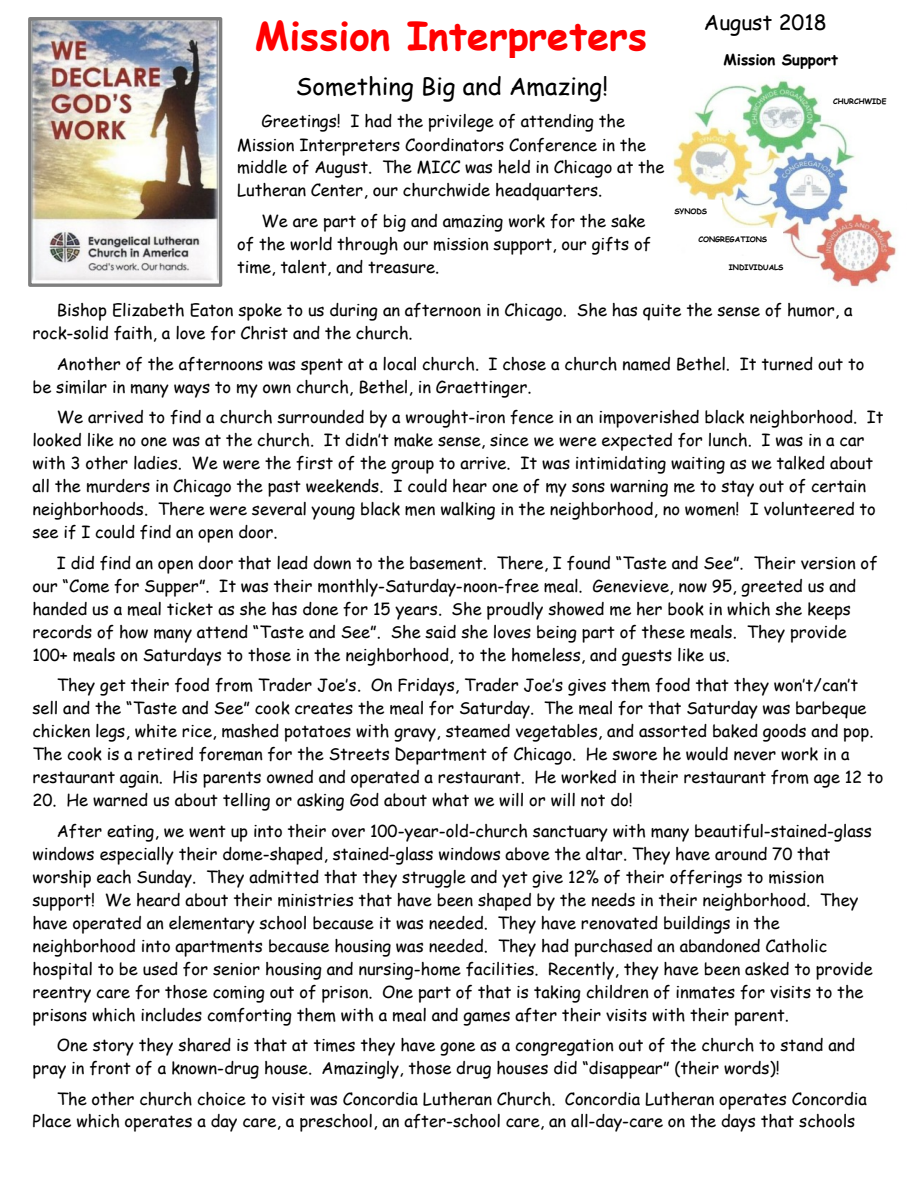
<style>
.page{position:relative;width:918px;height:1188px;background:#fff}
.page>*{position:absolute;margin:0;border:0;box-sizing:border-box;transform-origin:0 0}
.t1{font:700 39px "Comic Sans MS";color:#f00}
.t2{font:24px "Comic Sans MS";color:#000}
.t3{font:21px "Comic Sans MS";color:#000}
.t4{font:16.5px/23px "Comic Sans MS";color:#000}
.t5{font:700 15px "Comic Sans MS";color:#000}
.t6{font:700 7.5px "Comic Sans MS";color:#000}
</style>
<div class="page">
<img style="left:32px;top:21px;width:186px;height:260px">
<div style="left:28px;top:17px;width:194px;height:270px;border:3px solid #7f7f7f"></div>
<img style="left:673px;top:80px;width:224px;height:207px">
<div style="left:822px;top:91px;width:79px;height:28px;background:#fff"></div>
<div style="left:663px;top:200px;width:59px;height:28px;background:#fff"></div>
<div style="left:687px;top:228px;width:96px;height:26px;background:#fff"></div>
<div style="left:718px;top:256px;width:79px;height:29px;background:#fff"></div>
<h1 class="t1" style="left:255px;top:18px;width:394px">Mission Interpreters</h1>
<h2 class="t2" style="left:296px;top:76px;width:314px">Something Big and Amazing!</h2>
<p class="t4" style="left:237px;top:112px;width:429px;text-indent:24px">Greetings! I had the privilege of attending the Mission Interpreters Coordinators Conference in the middle of August. The MICC was held in Chicago at the Lutheran Center, our churchwide headquarters.</p>
<p class="t4" style="left:237px;top:211px;width:416px;text-indent:24px">We are part of big and amazing work for the sake of the world through our mission support, our gifts of time, talent, and treasure.</p>
<p class="t3" style="left:704px;top:13px;width:124px">August 2018</p>
<p class="t5" style="left:724px;top:53px;width:116px">Mission Support</p>
<p class="t6" style="left:674px;top:208px;width:34px">SYNODS</p>
<p class="t6" style="left:698px;top:236px;width:70px">CONGREGATIONS</p>
<p class="t6" style="left:729px;top:264px;width:56px">INDIVIDUALS</p>
<p class="t6" style="left:833px;top:98px;width:55px">CHURCHWIDE</p>
<p class="t4" style="left:32px;top:300px;width:822px;text-indent:24px">Bishop Elizabeth Eaton spoke to us during an afternoon in Chicago. She has quite the sense of humor, a rock-solid faith, a love for Christ and the church.</p>
<p class="t4" style="left:32px;top:354px;width:833px;text-indent:24px">Another of the afternoons was spent at a local church. I chose a church named Bethel. It turned out to be similar in many ways to my own church, Bethel, in Graettinger.</p>
<p class="t4" style="left:32px;top:407px;width:853px;text-indent:24px">We arrived to find a church surrounded by a wrought-iron fence in an impoverished black neighborhood. It looked like no one was at the church. It didn‛t make sense, since we were expected for lunch. I was in a car with 3 other ladies. We were the first of the group to arrive. It was intimidating waiting as we talked about all the murders in Chicago the past weekends. I could hear one of my sons warning me to stay out of certain neighborhoods. There were several young black men walking in the neighborhood, no women! I volunteered to see if I could find an open door.</p>
<p class="t4" style="left:32px;top:553px;width:847px;text-indent:24px">I did find an open door that lead down to the basement. There, I found “Taste and See”. Their version of our “Come for Supper”. It was their monthly-Saturday-noon-free meal. Genevieve, now 95, greeted us and handed us a meal ticket as she has done for 15 years. She proudly showed me her book in which she keeps records of how many attend “Taste and See”. She said she loves being part of these meals. They provide 100+ meals on Saturdays to those in the neighborhood, to the homeless, and guests like us.</p>
<p class="t4" style="left:32px;top:675px;width:853px;text-indent:24px">They get their food from Trader Joe‛s. On Fridays, Trader Joe‛s gives them food that they won‛t/can‛t sell and the “Taste and See” cook creates the meal for Saturday. The meal for that Saturday was barbeque chicken legs, white rice, mashed potatoes with gravy, steamed vegetables, and assorted baked goods and pop.<br>The cook is a retired foreman for the Streets Department of Chicago. He swore he would never work in a restaurant again. His parents owned and operated a restaurant. He worked in their restaurant from age 12 to</p>
<p class="t4" style="left:57px;top:787px;width:816px;line-height:30.5px;text-indent:-24px">20. He warned us about telling or asking God about what we will or will not do!<br>After eating, we went up into their over 100-year-old-church sanctuary with many beautiful-stained-glass</p>
<p class="t4" style="left:32px;top:844px;width:842px">windows especially their dome-shaped, stained-glass windows above the altar. They have around 70 that worship each Sunday. They admitted that they struggle and yet give 12% of their offerings to mission support! We heard about their ministries that have been shaped by the needs in their neighborhood. They have operated an elementary school because it was needed. They have renovated buildings in the neighborhood into apartments because housing was needed. They had purchased an abandoned Catholic hospital to be used for senior housing and nursing-home facilities. Recently, they have been asked to provide reentry care for those coming out of prison. One part of that is taking children of inmates for visits to the prisons which includes comforting them with a meal and games after their visits with their parent.</p>
<p class="t4" style="left:32px;top:1035px;width:824px;text-indent:24px">One story they shared is that at times they have gone as a congregation out of the church to stand and pray in front of a known-drug house. Amazingly, those drug houses did “disappear” (their words)!</p>
<p class="t4" style="left:32px;top:1089px;width:836px;text-indent:24px">The other church choice to visit was Concordia Lutheran Church. Concordia Lutheran operates Concordia<br>Place which operates a day care, a preschool, an after-school care, an all-day-care on the days that schools</p>
</div>
